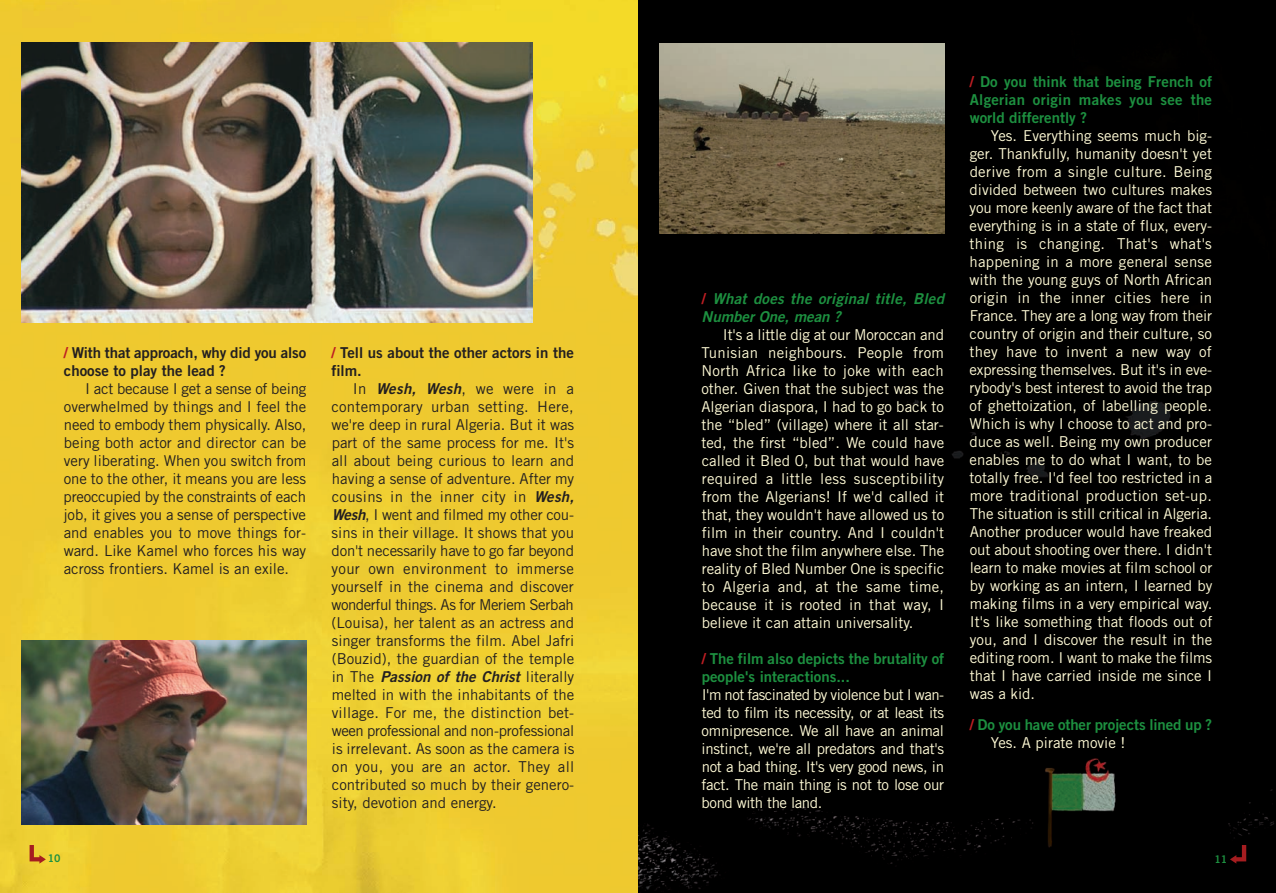
<style>
.page{position:relative;width:1276px;height:893px;background:#fff}
.page>*{position:absolute;margin:0;border:0;box-sizing:border-box;transform-origin:0 0}
.t1{font:15px/18px "Trade Gothic";color:#fffbd6;text-align:justify}
.t2{font:15px/18px "Trade Gothic";color:#231f20;text-align:justify}
.t3{font:15px/18px "Trade Gothic Bold Two";color:#1d9040;text-align:justify}
.t4{font:15px/18px "Trade Gothic Bold Two";color:#231f20}
.t5{font:italic 15px/18px "Trade Gothic Bold Two";letter-spacing:.02em;color:#1d9040}
.t6{font:italic 15px "Trade Gothic Bold Two";color:#231f20}
.t7{font:10.5px "Trade Gothic Bold Two";color:#1d9040}
.s1{color:#be1e23}
.s2{font-family:"Trade Gothic Bold Two";font-style:italic}
.s3{font-family:"Trade Gothic";font-style:normal}
.s4{font-style:normal;color:#be1e23}
</style>
<div class="page">
<img style="left:0;top:0;width:638px;height:893px">
<div style="left:638px;top:0;width:638px;height:893px;background:#000"></div>
<img style="left:22px;top:43px;width:510px;height:279px">
<img style="left:22px;top:640px;width:284px;height:185px">
<img style="left:659px;top:43px;width:285px;height:191px">
<svg style="left:1230px;top:845px;width:16px;height:19px"></svg>
<svg style="left:30px;top:845px;width:16px;height:19px"></svg>
<p class="t4" style="left:64px;top:345px;width:244px"><span class="s1">/</span> With that approach, why did you also choose to play the lead ?</p>
<p class="t2" style="left:64px;top:381px;width:244px;text-indent:21px">I act because I get a sense of being overwhelmed by things and I feel the need to embody them physically. Also, being both actor and director can be very liberating. When you switch from one to the other, it means you are less preoccupied by the constraints of each job, it gives you a sense of perspective and enables you to move things for&shy;ward. Like Kamel who forces his way across frontiers. Kamel is an exile.</p>
<p class="t4" style="left:331px;top:345px;width:244px"><span class="s1">/</span> Tell us about the other actors in the film.</p>
<p class="t2" style="left:331px;top:381px;width:244px;text-indent:21px">In <span class="s2">Wesh, Wesh</span>, we were in a contemporary urban setting. Here, we're deep in rural Algeria. But it was part of the same process for me. It's all about being curious to learn and having a sense of adventure. After my cousins in the inner city in <span class="s2">Wesh, Wesh</span>, I went and filmed my other cou&shy;sins in their village. It shows that you don't necessarily have to go far beyond your own environment to immerse yourself in the cinema and discover wonderful things. As for Meriem Serbah (Louisa), her talent as an actress and singer transforms the film. Abel Jafri (Bouzid), the guardian of the temple</p>
<p class="t6" style="left:332px;top:671px;width:244px"><span class="s3">in The</span> Passion of the Christ <span class="s3">literally</span></p>
<p class="t2" style="left:332px;top:687px;width:244px">melted in with the inhabitants of the village. For me, the distinction bet&shy;ween professional and non-professional is irrelevant. As soon as the camera is on you, you are an actor. They all contributed so much by their genero&shy;sity, devotion and energy.</p>
<p class="t5" style="left:701px;top:291px;width:244px"><span class="s4">/</span> What does the original title, Bled<br>Number One, mean ?</p>
<p class="t1" style="left:701px;top:327px;width:244px;text-indent:21px">It's a little dig at our Moroccan and Tunisian neighbours. People from North Africa like to joke with each other. Given that the subject was the Algerian diaspora, I had to go back to the “bled” (village) where it all star&shy;ted, the first “bled”. We could have called it Bled 0, but that would have required a little less susceptibility from the Algerians! If we'd called it that, they wouldn't have allowed us to film in their country. And I couldn't have shot the film anywhere else. The reality of Bled Number One is specific to Algeria and, at the same time, because it is rooted in that way, I believe it can attain universality.</p>
<p class="t3" style="left:701px;top:651px;width:244px"><span class="s1">/</span> The film also depicts the brutality of people's interactions...</p>
<p class="t1" style="left:701px;top:687px;width:244px">I'm not fascinated by violence but I wan&shy;ted to film its necessity, or at least its omnipresence. We all have an animal instinct, we're all predators and that's not a bad thing. It's very good news, in fact. The main thing is not to lose our bond with the land.</p>
<p class="t3" style="left:969px;top:74px;width:244px"><span class="s1">/</span> Do you think that being French of Algerian origin makes you see the world differently ?</p>
<p class="t1" style="left:969px;top:128px;width:244px;text-indent:21px">Yes. Everything seems much big&shy;ger. Thankfully, humanity doesn't yet derive from a single culture. Being divided between two cultures makes you more keenly aware of the fact that everything is in a state of flux, every&shy;thing is changing. That's what's happening in a more general sense with the young guys of North African origin in the inner cities here in France. They are a long way from their country of origin and their culture, so they have to invent a new way of expressing themselves. But it's in eve&shy;rybody's best interest to avoid the trap of ghettoization, of labelling people.<br>Which is why I choose to act and pro&shy;duce as well. Being my own producer enables me to do what I want, to be totally free. I'd feel too restricted in a more traditional production set-up.<br>The situation is still critical in Algeria.<br>Another producer would have freaked out about shooting over there. I didn't learn to make movies at film school or by working as an intern, I learned by making films in a very empirical way.<br>It's like something that floods out of you, and I discover the result in the editing room. I want to make the films that I have carried inside me since I was a kid.</p>
<p class="t3" style="left:969px;top:717px;width:244px"><span class="s1">/</span> Do you have other projects lined up ?</p>
<p class="t1" style="left:991px;top:735px;width:136px">Yes. A pirate movie !</p>
<p class="t7" style="left:48px;top:854px;width:14px">10</p>
<p class="t7" style="left:1214px;top:856px;width:14px">11</p>
</div>
